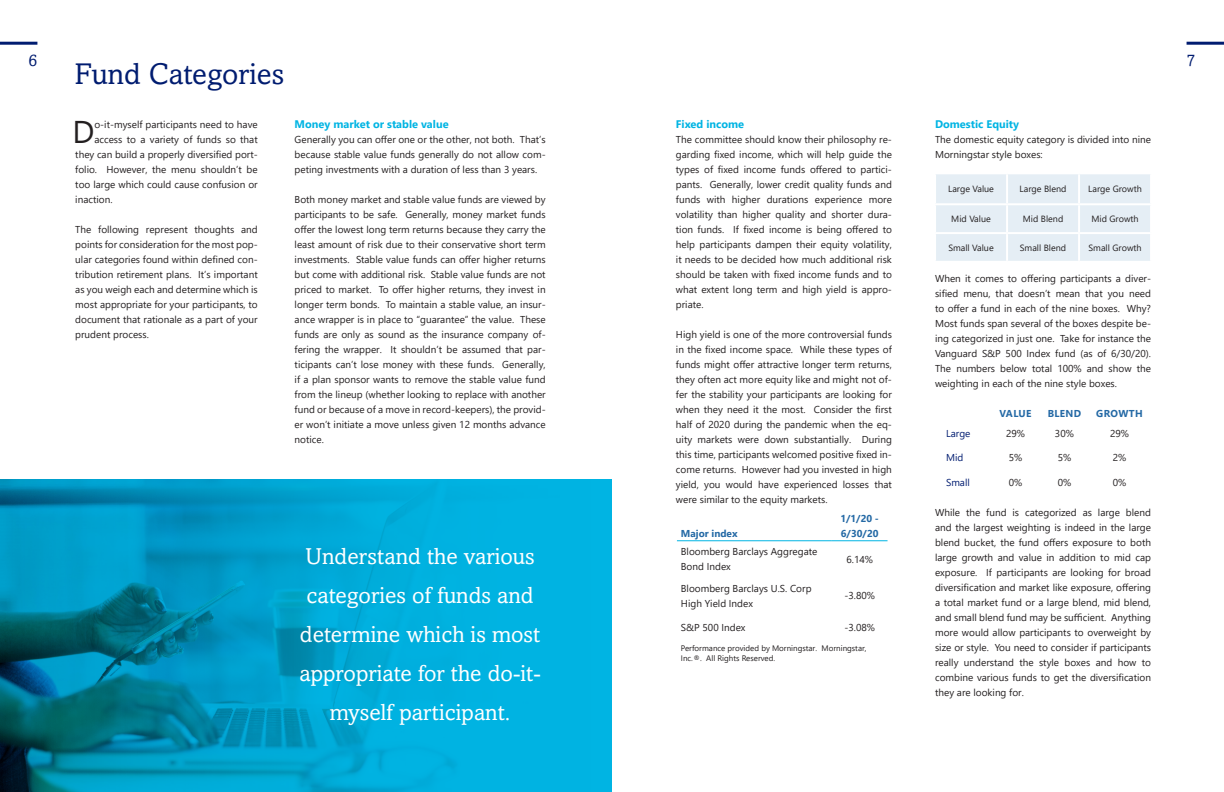
<style>
.page{position:relative;width:1224px;height:792px;background:#fff}
.page>*{position:absolute;margin:0;border:0;box-sizing:border-box;transform-origin:0 0}
.t1{font:31.4px "Segoe UI";color:#231f20}
.Heading{font:30px "Amasis MTW1 G";color:#001c70}
.t2{font:23px/39px "Amasis MTW1 G";color:#fff;text-align:center}
.t3{font:17px "Amasis MTW1 G";color:#001c70}
.Subheading{font:700 11px "Segoe UI";color:#00b4e3}
.t4{font:10px/15px "Segoe UI";color:#231f20;text-align:justify}
.t5{font:700 10px/15px "Segoe UI";letter-spacing:.01em;color:#2469a5}
.t6{font:10px "Segoe UI";color:#001c70}
.t7{font:9px "Segoe UI";color:#231f20}
.t8{font:8px/10px "Segoe UI";color:#231f20}
</style>
<div class="page">
<hr style="left:1187px;top:42px;width:37px;height:3px;background:#001c70">
<hr style="left:0;top:42px;width:37px;height:3px;background:#001c70">
<hr style="left:677px;top:540px;width:155px;height:1px;background:#00b4e3">
<hr style="left:832px;top:540px;width:56px;height:1px;background:#00b4e3">
<div style="left:936px;top:174px;width:214px;height:87px;background:#e5eef5"></div>
<hr style="left:1006px;top:174px;width:2px;height:29px;background:#fff">
<hr style="left:1078px;top:174px;width:2px;height:29px;background:#fff">
<hr style="left:934px;top:203px;width:73px;height:2px;background:#fff">
<hr style="left:1007px;top:203px;width:72px;height:2px;background:#fff">
<hr style="left:1006px;top:205px;width:2px;height:27px;background:#fff">
<hr style="left:1079px;top:203px;width:73px;height:2px;background:#fff">
<hr style="left:1078px;top:205px;width:2px;height:27px;background:#fff">
<hr style="left:934px;top:232px;width:73px;height:2px;background:#fff">
<hr style="left:1007px;top:232px;width:72px;height:2px;background:#fff">
<hr style="left:1006px;top:234px;width:2px;height:27px;background:#fff">
<hr style="left:1079px;top:232px;width:73px;height:2px;background:#fff">
<hr style="left:1078px;top:234px;width:2px;height:27px;background:#fff">
<img style="left:1px;top:479px;width:611px;height:313px">
<h3 class="t3" style="left:29px;top:50px;width:10px">6</h3>
<h3 class="t3" style="left:1187px;top:50px;width:10px">7</h3>
<p class="Heading" style="left:74px;top:56px;width:212px">Fund Categories</p>
<p class="t1" style="left:72px;top:102px;width:24px">D</p>
<p class="t4" style="left:94px;top:116px;width:165px">o-it-myself participants need to have</p>
<p class="t4" style="left:94px;top:131px;width:165px">access to a variety of funds so that</p>
<p class="t4" style="left:75px;top:146px;width:184px">they can build a properly diversified port-</p>
<p class="t4" style="left:75px;top:161px;width:184px">folio. However, the menu shouldn’t be</p>
<p class="t4" style="left:75px;top:176px;width:184px">too large which could cause confusion or</p>
<p class="t4" style="left:75px;top:191px;width:39px">inaction.</p>
<p class="t4" style="left:75px;top:221px;width:184px">The following represent thoughts and points for consideration for the most pop&shy;ular categories found within defined con&shy;tribution retirement plans. It’s important as you weigh each and determine which is most appropriate for your participants, to document that rationale as a part of your prudent process.</p>
<p class="Subheading" style="left:295px;top:114px;width:155px">Money market or stable value</p>
<p class="t4" style="left:295px;top:131px;width:253px">Generally you can offer one or the other, not both. That’s because stable value funds generally do not allow com&shy;peting investments with a duration of less than 3 years.</p>
<p class="t4" style="left:295px;top:191px;width:253px">Both money market and stable value funds are viewed by participants to be safe. Generally, money market funds offer the lowest long term returns because they carry the least amount of risk due to their conservative short term investments. Stable value funds can offer higher returns but come with additional risk. Stable value funds are not priced to market. To offer higher returns, they invest in longer term bonds. To maintain a stable value, an insur&shy;ance wrapper is in place to “guarantee” the value. These funds are only as sound as the insurance company of&shy;fering the wrapper. It shouldn’t be assumed that par&shy;ticipants can’t lose money with these funds. Generally, if a plan sponsor wants to remove the stable value fund from the lineup (whether looking to replace with another fund or because of a move in record-keepers), the provid&shy;er won’t initiate a move unless given 12 months advance notice.</p>
<p class="t2" style="left:299px;top:538px;width:243px">Understand the various categories of funds and determine which is most appropriate for the do-it&shy;myself participant.</p>
<p class="Subheading" style="left:676px;top:114px;width:70px">Fixed income</p>
<p class="t4" style="left:676px;top:131px;width:218px">The committee should know their philosophy re&shy;garding fixed income, which will help guide the types of fixed income funds offered to partici&shy;pants. Generally, lower credit quality funds and funds with higher durations experience more volatility than higher quality and shorter dura&shy;tion funds. If fixed income is being offered to help participants dampen their equity volatility, it needs to be decided how much additional risk should be taken with fixed income funds and to what extent long term and high yield is appro&shy;priate.</p>
<p class="t4" style="left:676px;top:326px;width:218px">High yield is one of the more controversial funds in the fixed income space. While these types of funds might offer attractive longer term returns, they often act more equity like and might not of&shy;fer the stability your participants are looking for when they need it the most. Consider the first half of 2020 during the pandemic when the eq&shy;uity markets were down substantially. During this time, participants welcomed positive fixed in&shy;come returns. However had you invested in high yield, you would have experienced losses that were similar to the equity markets.</p>
<p class="t5" style="left:681px;top:525px;width:58px">Major index</p>
<p class="t5" style="left:840px;top:510px;width:40px">1/1/20 -<br>6/30/20</p>
<p class="t4" style="left:681px;top:543px;width:138px">Bloomberg Barclays Aggregate<br>Bond Index</p>
<p class="t4" style="left:846px;top:551px;width:28px">6.14%</p>
<p class="t4" style="left:681px;top:580px;width:132px">Bloomberg Barclays U.S. Corp<br>High Yield Index</p>
<p class="t4" style="left:844px;top:587px;width:32px">-3.80%</p>
<p class="t4" style="left:681px;top:619px;width:66px">S&amp;P 500 Index</p>
<p class="t4" style="left:844px;top:619px;width:32px">-3.08%</p>
<p class="t8" style="left:681px;top:642px;width:187px">Performance provided by Morningstar. Morningstar,<br>Inc.®. All Rights Reserved.</p>
<p class="Subheading" style="left:935px;top:114px;width:86px">Domestic Equity</p>
<p class="t4" style="left:935px;top:131px;width:218px">The domestic equity category is divided into nine<br>Morningstar style boxes:</p>
<p class="t7" style="left:948px;top:180px;width:47px">Large Value</p>
<p class="t7" style="left:1020px;top:180px;width:48px">Large Blend</p>
<p class="t7" style="left:1088px;top:180px;width:55px">Large Growth</p>
<p class="t7" style="left:951px;top:210px;width:41px">Mid Value</p>
<p class="t7" style="left:1023px;top:210px;width:42px">Mid Blend</p>
<p class="t7" style="left:1091px;top:210px;width:49px">Mid Growth</p>
<p class="t7" style="left:948px;top:239px;width:47px">Small Value</p>
<p class="t7" style="left:1020px;top:239px;width:48px">Small Blend</p>
<p class="t7" style="left:1088px;top:239px;width:55px">Small Growth</p>
<p class="t4" style="left:935px;top:270px;width:218px">When it comes to offering participants a diver&shy;sified menu, that doesn’t mean that you need to offer a fund in each of the nine boxes. Why?<br>Most funds span several of the boxes despite be&shy;ing categorized in just one. Take for instance the Vanguard S&amp;P 500 Index fund (as of 6/30/20).<br>The numbers below total 100% and show the weighting in each of the nine style boxes.</p>
<p class="t5" style="left:999px;top:405px;width:34px">VALUE</p>
<p class="t5" style="left:1048px;top:405px;width:35px">BLEND</p>
<p class="t5" style="left:1096px;top:405px;width:48px">GROWTH</p>
<p class="t6" style="left:946px;top:424px;width:26px">Large</p>
<p class="t4" style="left:1006px;top:425px;width:20px">29%</p>
<p class="t4" style="left:1055px;top:425px;width:20px">30%</p>
<p class="t4" style="left:1110px;top:425px;width:20px">29%</p>
<p class="t6" style="left:946px;top:448px;width:19px">Mid</p>
<p class="t4" style="left:1009px;top:450px;width:15px">5%</p>
<p class="t4" style="left:1058px;top:450px;width:15px">5%</p>
<p class="t4" style="left:1113px;top:450px;width:15px">2%</p>
<p class="t6" style="left:946px;top:473px;width:25px">Small</p>
<p class="t4" style="left:1009px;top:474px;width:15px">0%</p>
<p class="t4" style="left:1058px;top:474px;width:15px">0%</p>
<p class="t4" style="left:1113px;top:474px;width:15px">0%</p>
<p class="t4" style="left:935px;top:504px;width:218px">While the fund is categorized as large blend and the largest weighting is indeed in the large blend bucket, the fund offers exposure to both large growth and value in addition to mid cap exposure. If participants are looking for broad diversification and market like exposure, offering a total market fund or a large blend, mid blend, and small blend fund may be sufficient. Anything more would allow participants to overweight by size or style. You need to consider if participants really understand the style boxes and how to combine various funds to get the diversification they are looking for.</p>
</div>
